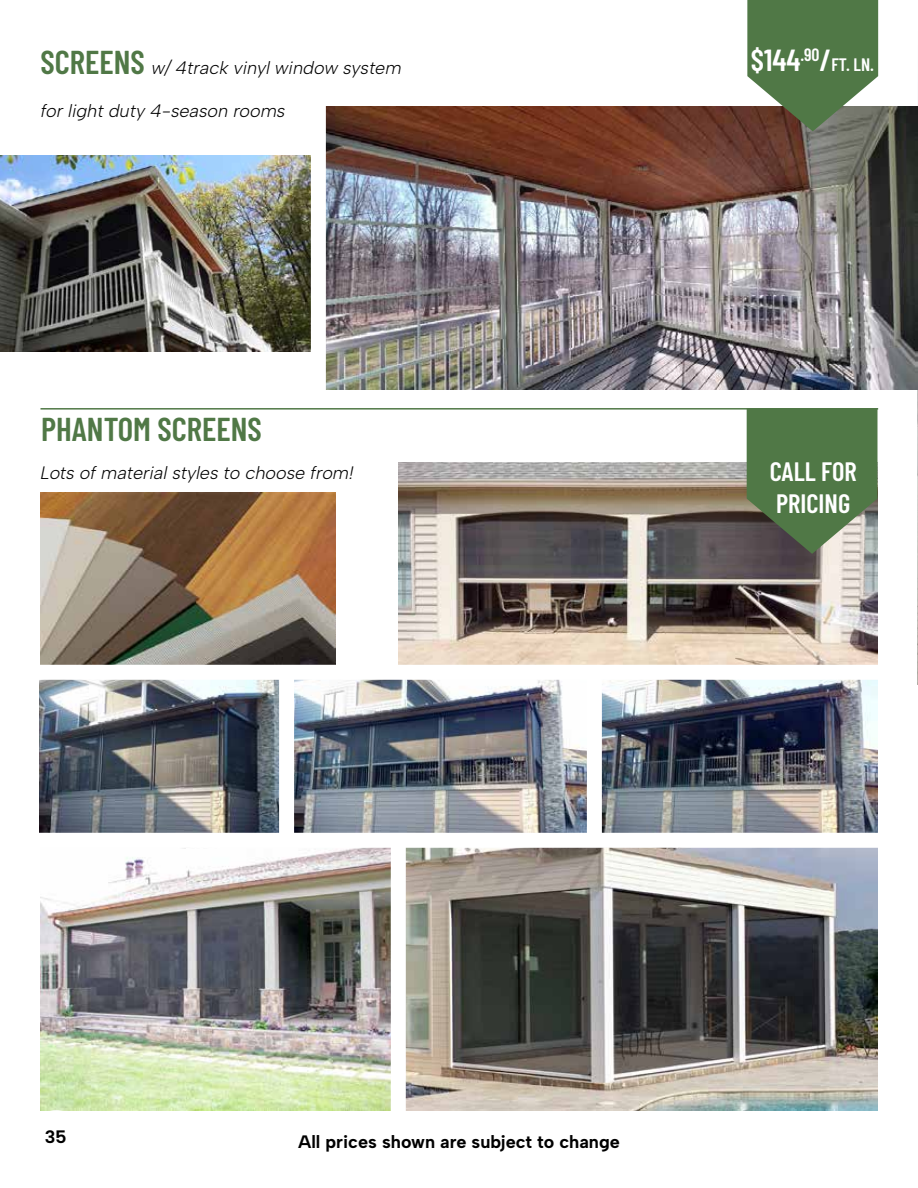
<style>
.page{position:relative;width:918px;height:1188px;background:#fff}
.page>*{position:absolute;margin:0;border:0;box-sizing:border-box;transform-origin:0 0}
.t1{font:600 33px "Barlow Condensed";color:#507846}
.t2{font:600 26.55px/31.8px "Barlow Condensed";color:#fff}
.t3{font:italic 18px "Albert Sans";color:#000}
.t4{font:18px "Albert Sans";color:#000}
.t5{font:600 18px "Barlow Condensed";color:#fff}
.s1{font-family:"Barlow Condensed";font-weight:600;font-style:normal;font-size:33px;color:#507846}
.s2{font-size:30.45px}
</style>
<div class="page">
<img style="left:917px;top:106px;width:1px;height:578px">
<img style="left:398px;top:463px;width:480px;height:202px">
<img style="left:41px;top:848px;width:837px;height:263px">
<img style="left:39px;top:680px;width:839px;height:153px">
<img style="left:40px;top:492px;width:295px;height:173px">
<div style="left:391px;top:841px;width:15px;height:279px;background:#fff"></div>
<div style="left:279px;top:672px;width:15px;height:169px;background:#fff"></div>
<div style="left:587px;top:672px;width:15px;height:168px;background:#fff"></div>
<img style="left:326px;top:106px;width:591px;height:283px">
<img style="left:0;top:156px;width:311px;height:196px">
<svg style="left:747px;top:0;width:131px;height:131px;background:#5f7b52"></svg>
<hr style="left:40px;top:408px;width:838px;height:2px;background:#507846">
<svg style="left:747px;top:410px;width:130px;height:144px;background:#5b7a51"></svg>
<div style="left:30px;top:1110px;width:53px;height:51px;background:#fff;border-radius:50%"></div>
<p class="t3" style="left:40px;top:57px;width:363px"><span class="s1">SCREENS</span> w/ 4track vinyl window system</p>
<p class="t3" style="left:41px;top:100px;width:246px">for light duty 4-season rooms</p>
<p class="t5" style="left:751px;top:52px;width:125px"><span class="s2">$144</span><sup>.90</sup><span class="s2">/</span>FT. LN.</p>
<h1 class="t1" style="left:41px;top:406px;width:222px">PHANTOM SCREENS</h1>
<p class="t3" style="left:40px;top:462px;width:315px">Lots of material styles to choose from!</p>
<h2 class="t2" style="left:770px;top:454px;width:89px">CALL FOR<br>PRICING</h2>
<p class="t4" style="left:45px;top:1126px;width:23px">35</p>
<p class="t4" style="left:298px;top:1131px;width:323px">All prices shown are subject to change</p>
</div>
